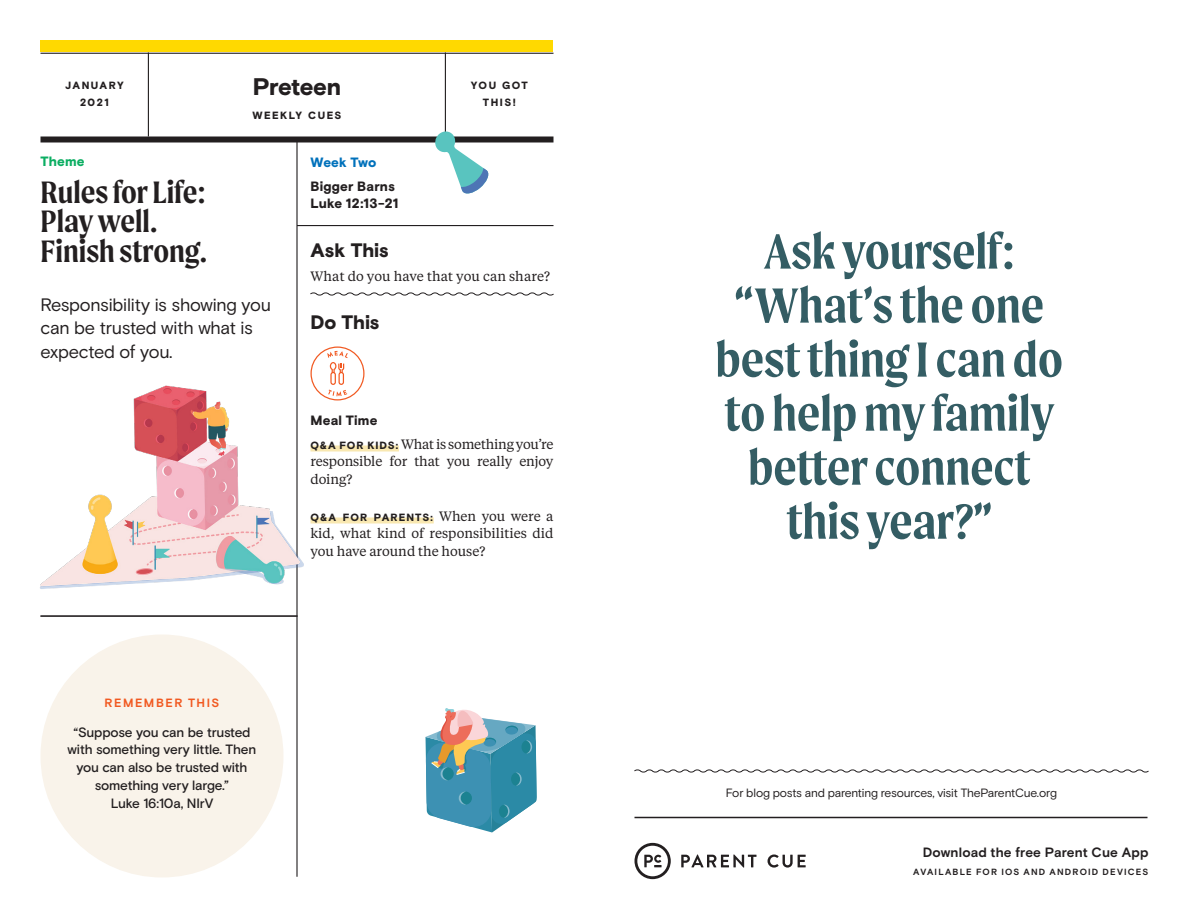
<style>
.page{position:relative;width:1188px;height:918px;background:#fff}
.page>*{position:absolute;margin:0;border:0;box-sizing:border-box;transform-origin:0 0}
.t1{font:600 52.5px/54px "Moret";color:#345d64;text-align:center}
.t2{font:600 33px/30px "Moret";color:#231f20}
.t3{font:900 24px "Basis Grotesque";letter-spacing:-.025em;color:#231f20}
.t4{font:900 19.5px "Basis Grotesque";letter-spacing:-.005em;color:#231f20}
.t5{font:18px/24px "Basis Grotesque";letter-spacing:-.015em;color:#231f20}
.t6{font:13.5px/18px "Tiempos Text";color:#231f20;text-align:justify}
.t7{font:500 13.5px/18px "Basis Grotesque";letter-spacing:-.01em;color:#231f20;text-align:center}
.t8{font:900 13.5px/18px "Basis Grotesque";letter-spacing:.015em;color:#231f20}
.t9{font:700 13.5px "Basis Grotesque";letter-spacing:.01em;color:#231f20}
.t10{font:900 13.5px "Basis Grotesque";letter-spacing:.005em;color:#0071bb}
.t11{font:900 13.5px "Basis Grotesque";letter-spacing:.015em;color:#0bae62}
.t12{font:12px "Basis Grotesque";letter-spacing:-.015em;color:#231f20}
.t13{font:700 12px "Basis Grotesque";letter-spacing:.13em;color:#f15921}
.t14{font:900 10.5px/18px "Basis Grotesque";letter-spacing:.13em;color:#231f20;text-align:center}
.t15{font:900 10.5px "Basis Grotesque";letter-spacing:.1em;color:#231f20}
.t16{font:700 9px "Basis Grotesque";letter-spacing:.135em;color:#231f20}
.s1{font-family:"Basis Grotesque";font-weight:900;font-size:10.5px}
.s2{font-family:"Tiempos Text";font-weight:400;font-size:13.5px}
</style>
<div class="page">
<div style="left:40px;top:40px;width:514px;height:12px;background:#ffd900"></div>
<hr style="left:148px;top:52px;width:1px;height:84px;background:#231f20">
<hr style="left:445px;top:52px;width:1px;height:84px;background:#231f20">
<hr style="left:40px;top:53px;width:514px;height:1px;background:#231f20">
<hr style="left:296px;top:142px;width:2px;height:735px;background:#231f20">
<hr style="left:40px;top:616px;width:257px;height:1px;background:#231f20">
<hr style="left:297px;top:225px;width:257px;height:1px;background:#231f20">
<svg style="left:310px;top:292px;width:244px;height:4px"></svg>
<div style="left:310px;top:446px;width:89px;height:6px;background:#f9e8b1"></div>
<div style="left:310px;top:518px;width:124px;height:6px;background:#f9e8b1"></div>
<svg style="left:310px;top:347px;width:54px;height:53px"></svg>
<div style="left:40px;top:136px;width:514px;height:6px;background:#231f20"></div>
<div style="left:40px;top:634px;width:244px;height:244px;background:#f9f3ea;border-radius:50%"></div>
<img style="left:40px;top:379px;width:276px;height:227px">
<svg style="left:426px;top:708px;width:111px;height:125px"></svg>
<svg style="left:434px;top:130px;width:56px;height:64px"></svg>
<hr style="left:634px;top:817px;width:514px;height:1px;background:#231f20">
<svg style="left:681px;top:855px;width:76px;height:13px"></svg>
<svg style="left:768px;top:855px;width:38px;height:13px"></svg>
<svg style="left:635px;top:843px;width:36px;height:36px"></svg>
<svg style="left:634px;top:769px;width:515px;height:4px"></svg>
<h3 class="t3" style="left:253px;top:72px;width:90px">Preteen</h3>
<p class="t14" style="left:252px;top:106px;width:91px">WEEKLY CUES</p>
<p class="t10" style="left:310px;top:154px;width:67px">Week Two</p>
<p class="t8" style="left:310px;top:178px;width:89px">Bigger Barns<br>Luke 12:13-21</p>
<h3 class="t4" style="left:310px;top:238px;width:80px">Ask This</h3>
<p class="t6" style="left:310px;top:266px;width:241px">What do you have that you can share?</p>
<h3 class="t4" style="left:310px;top:310px;width:71px">Do This</h3>
<p class="t14" style="left:65px;top:76px;width:60px">JANUARY<br>2021</p>
<p class="t14" style="left:471px;top:76px;width:58px">YOU GOT<br>THIS!</p>
<p class="t11" style="left:40px;top:154px;width:46px">Theme</p>
<h2 class="t2" style="left:40px;top:176px;width:168px">Rules for Life:<br>Play well.<br>Finish strong.</h2>
<h3 class="t5" style="left:40px;top:293px;width:232px">Responsibility is showing you can be trusted with what is expected of you.</h3>
<p class="t8" style="left:310px;top:412px;width:69px">Meal Time</p>
<p class="t6" style="left:310px;top:434px;width:245px"><span class="s1">Q&amp;A FOR KIDS:</span> What is something you’re responsible for that you really enjoy doing?</p>
<p class="t15" style="left:310px;top:511px;width:244px">Q&amp;A FOR PARENTS: <span class="s2">When you were a</span></p>
<p class="t6" style="left:310px;top:524px;width:245px">kid, what kind of responsibilities did you have around the house?</p>
<p class="t13" style="left:105px;top:695px;width:116px">REMEMBER THIS</p>
<p class="t7" style="left:68px;top:723px;width:190px">“Suppose you can be trusted with something very little. Then you can also be trusted with something very large.”<br>Luke 16:10a, NIrV</p>
<h1 class="t1" style="left:716px;top:224px;width:349px">Ask yourself: “What’s the one best thing I can do to help my family better connect this year?”</h1>
<p class="t12" style="left:726px;top:785px;width:333px">For blog posts and parenting resources, visit TheParentCue.org</p>
<p class="t9" style="left:923px;top:844px;width:227px">Download the free Parent Cue App</p>
<p class="t16" style="left:913px;top:867px;width:237px">AVAILABLE FOR IOS AND ANDROID DEVICES</p>
</div>
